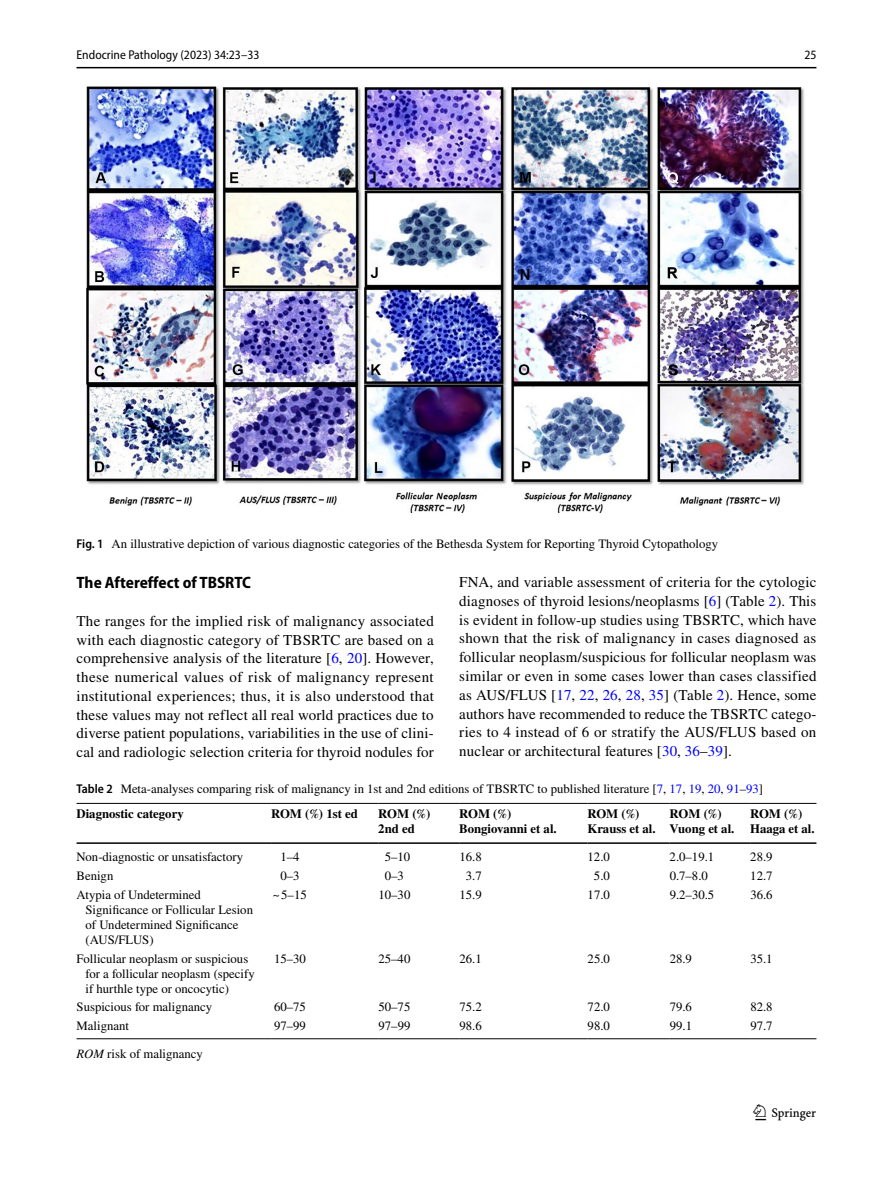
<style>
.page{position:relative;width:893px;height:1187px;background:#fff}
.page>*{position:absolute;margin:0;border:0;box-sizing:border-box;transform-origin:0 0}
.t1{font:22.5px "Springnew Regular 3";color:#000}
.t2{font:700 semi-condensed 16.5px "Myriad Pro";color:#000}
.t3{font:15px/18.8px "STIX";letter-spacing:.01em;color:#000;text-align:justify}
.t4{font:12.75px/15px "STIX";color:#000}
.t5{font:700 12.75px/15px "STIX";color:#000}
.t6{font:semi-condensed 12.75px "Myriad Pro";color:#000}
.s1{font-family:"Myriad Pro";font-weight:600;font-stretch:semi-condensed}
.s2{color:#00f}
.s3{font-style:italic}
</style>
<div class="page">
<hr style="left:77px;top:67px;width:739px;height:1px;background:#000">
<img style="left:85px;top:87px;width:719px;height:426px">
<hr style="left:77px;top:802px;width:194px;height:1px;background:#000">
<hr style="left:77px;top:842px;width:194px;height:1px;background:#000">
<hr style="left:271px;top:802px;width:107px;height:1px;background:#000">
<hr style="left:271px;top:842px;width:107px;height:1px;background:#000">
<hr style="left:378px;top:802px;width:81px;height:1px;background:#000">
<hr style="left:378px;top:842px;width:81px;height:1px;background:#000">
<hr style="left:459px;top:802px;width:128px;height:1px;background:#000">
<hr style="left:459px;top:842px;width:128px;height:1px;background:#000">
<hr style="left:587px;top:802px;width:83px;height:1px;background:#000">
<hr style="left:587px;top:842px;width:83px;height:1px;background:#000">
<hr style="left:670px;top:802px;width:80px;height:1px;background:#000">
<hr style="left:670px;top:842px;width:80px;height:1px;background:#000">
<hr style="left:750px;top:802px;width:66px;height:1px;background:#000">
<hr style="left:750px;top:842px;width:66px;height:1px;background:#000">
<hr style="left:77px;top:1038px;width:194px;height:1px;background:#000">
<hr style="left:271px;top:1038px;width:107px;height:1px;background:#000">
<hr style="left:378px;top:1038px;width:81px;height:1px;background:#000">
<hr style="left:459px;top:1038px;width:128px;height:1px;background:#000">
<hr style="left:587px;top:1038px;width:83px;height:1px;background:#000">
<hr style="left:670px;top:1038px;width:80px;height:1px;background:#000">
<hr style="left:750px;top:1038px;width:66px;height:1px;background:#000">
<p class="t6" style="left:77px;top:48px;width:184px">Endocrine Pathology (2023) 34:23–33</p>
<p class="t6" style="left:804px;top:48px;width:14px">25</p>
<p class="t4" style="left:77px;top:537px;width:643px"><span class="s1">Fig. 1</span> An illustrative depiction of various diagnostic categories of the Bethesda System for Reporting Thyroid Cytopathology</p>
<p class="t2" style="left:77px;top:573px;width:176px">The Aftereffect of TBSRTC</p>
<p class="t3" style="left:77px;top:612px;width:359px">The ranges for the implied risk of malignancy associated with each diagnostic category of TBSRTC are based on a comprehensive analysis of the literature [<span class="s2">6</span>, <span class="s2">20</span>]. However, these numerical values of risk of malignancy represent institutional experiences; thus, it is also understood that these values may not reflect all real world practices due to diverse patient populations, variabilities in the use of clini&shy;cal and radiologic selection criteria for thyroid nodules for</p>
<p class="t3" style="left:459px;top:573px;width:359px">FNA, and variable assessment of criteria for the cytologic diagnoses of thyroid lesions/neoplasms [<span class="s2">6</span>] (Table <span class="s2">2</span>). This is evident in follow-up studies using TBSRTC, which have shown that the risk of malignancy in cases diagnosed as follicular neoplasm/suspicious for follicular neoplasm was similar or even in some cases lower than cases classified as AUS/FLUS [<span class="s2">17</span>, <span class="s2">22</span>, <span class="s2">26</span>, <span class="s2">28</span>, <span class="s2">35</span>] (Table <span class="s2">2</span>). Hence, some authors have recommended to reduce the TBSRTC catego&shy;ries to 4 instead of 6 or stratify the AUS/FLUS based on nuclear or architectural features [<span class="s2">30</span>, <span class="s2">36</span>–<span class="s2">39</span>].</p>
<p class="t4" style="left:77px;top:781px;width:688px"><span class="s1">Table 2</span> Meta-analyses comparing risk of malignancy in 1st and 2nd editions of TBSRTC to published literature [<span class="s2">7</span>, <span class="s2">17</span>, <span class="s2">19</span>, <span class="s2">20</span>, <span class="s2">91</span>–<span class="s2">93</span>]</p>
<p class="t5" style="left:77px;top:806px;width:109px">Diagnostic category</p>
<p class="t5" style="left:271px;top:806px;width:88px">ROM (%) 1st ed</p>
<p class="t5" style="left:378px;top:806px;width:54px">ROM (%)<br>2nd ed</p>
<p class="t5" style="left:459px;top:806px;width:99px">ROM (%)<br>Bongiovanni et al.</p>
<p class="t5" style="left:587px;top:806px;width:70px">ROM (%)<br>Krauss et al.</p>
<p class="t5" style="left:670px;top:806px;width:66px">ROM (%)<br>Vuong et al.</p>
<p class="t5" style="left:750px;top:806px;width:66px">ROM (%)<br>Haaga et al.</p>
<p class="t4" style="left:77px;top:850px;width:168px">Non-diagnostic or unsatisfactory</p>
<p class="t4" style="left:280px;top:850px;width:21px">1–4</p>
<p class="t4" style="left:385px;top:850px;width:27px">5–10</p>
<p class="t4" style="left:459px;top:850px;width:24px">16.8</p>
<p class="t4" style="left:588px;top:850px;width:24px">12.0</p>
<p class="t4" style="left:670px;top:850px;width:46px">2.0–19.1</p>
<p class="t4" style="left:750px;top:850px;width:24px">28.9</p>
<p class="t4" style="left:77px;top:869px;width:38px">Benign</p>
<p class="t4" style="left:280px;top:869px;width:21px">0–3</p>
<p class="t4" style="left:385px;top:869px;width:21px">0–3</p>
<p class="t4" style="left:466px;top:869px;width:17px">3.7</p>
<p class="t4" style="left:594px;top:869px;width:17px">5.0</p>
<p class="t4" style="left:670px;top:869px;width:40px">0.7–8.0</p>
<p class="t4" style="left:750px;top:869px;width:24px">12.7</p>
<p class="t4" style="left:86px;top:887px;width:169px;text-indent:-9px">Atypia of Undetermined<br>Significance or Follicular Lesion of Undetermined Significance (AUS/FLUS)</p>
<p class="t4" style="left:273px;top:887px;width:35px">~5–15</p>
<p class="t4" style="left:378px;top:887px;width:33px">10–30</p>
<p class="t4" style="left:459px;top:887px;width:24px">15.9</p>
<p class="t4" style="left:588px;top:887px;width:24px">17.0</p>
<p class="t4" style="left:670px;top:887px;width:46px">9.2–30.5</p>
<p class="t4" style="left:750px;top:887px;width:24px">36.6</p>
<p class="t4" style="left:86px;top:951px;width:171px;text-indent:-9px">Follicular neoplasm or suspicious for a follicular neoplasm (specify if hurthle type or oncocytic)</p>
<p class="t4" style="left:274px;top:951px;width:33px">15–30</p>
<p class="t4" style="left:378px;top:951px;width:33px">25–40</p>
<p class="t4" style="left:459px;top:951px;width:24px">26.1</p>
<p class="t4" style="left:588px;top:951px;width:24px">25.0</p>
<p class="t4" style="left:670px;top:951px;width:24px">28.9</p>
<p class="t4" style="left:750px;top:951px;width:24px">35.1</p>
<p class="t4" style="left:77px;top:1000px;width:137px">Suspicious for malignancy</p>
<p class="t4" style="left:274px;top:1000px;width:33px">60–75</p>
<p class="t4" style="left:378px;top:1000px;width:33px">50–75</p>
<p class="t4" style="left:459px;top:1000px;width:24px">75.2</p>
<p class="t4" style="left:588px;top:1000px;width:24px">72.0</p>
<p class="t4" style="left:670px;top:1000px;width:24px">79.6</p>
<p class="t4" style="left:750px;top:1000px;width:24px">82.8</p>
<p class="t4" style="left:77px;top:1019px;width:54px">Malignant</p>
<p class="t4" style="left:274px;top:1019px;width:33px">97–99</p>
<p class="t4" style="left:379px;top:1019px;width:33px">97–99</p>
<p class="t4" style="left:459px;top:1019px;width:24px">98.6</p>
<p class="t4" style="left:588px;top:1019px;width:24px">98.0</p>
<p class="t4" style="left:670px;top:1019px;width:24px">99.1</p>
<p class="t4" style="left:750px;top:1019px;width:24px">97.7</p>
<p class="t4" style="left:77px;top:1047px;width:128px"><span class="s3">ROM</span> risk of malignancy</p>
<h1 class="t1" style="left:755px;top:1104px;width:62px">1 3</h1>
</div>
